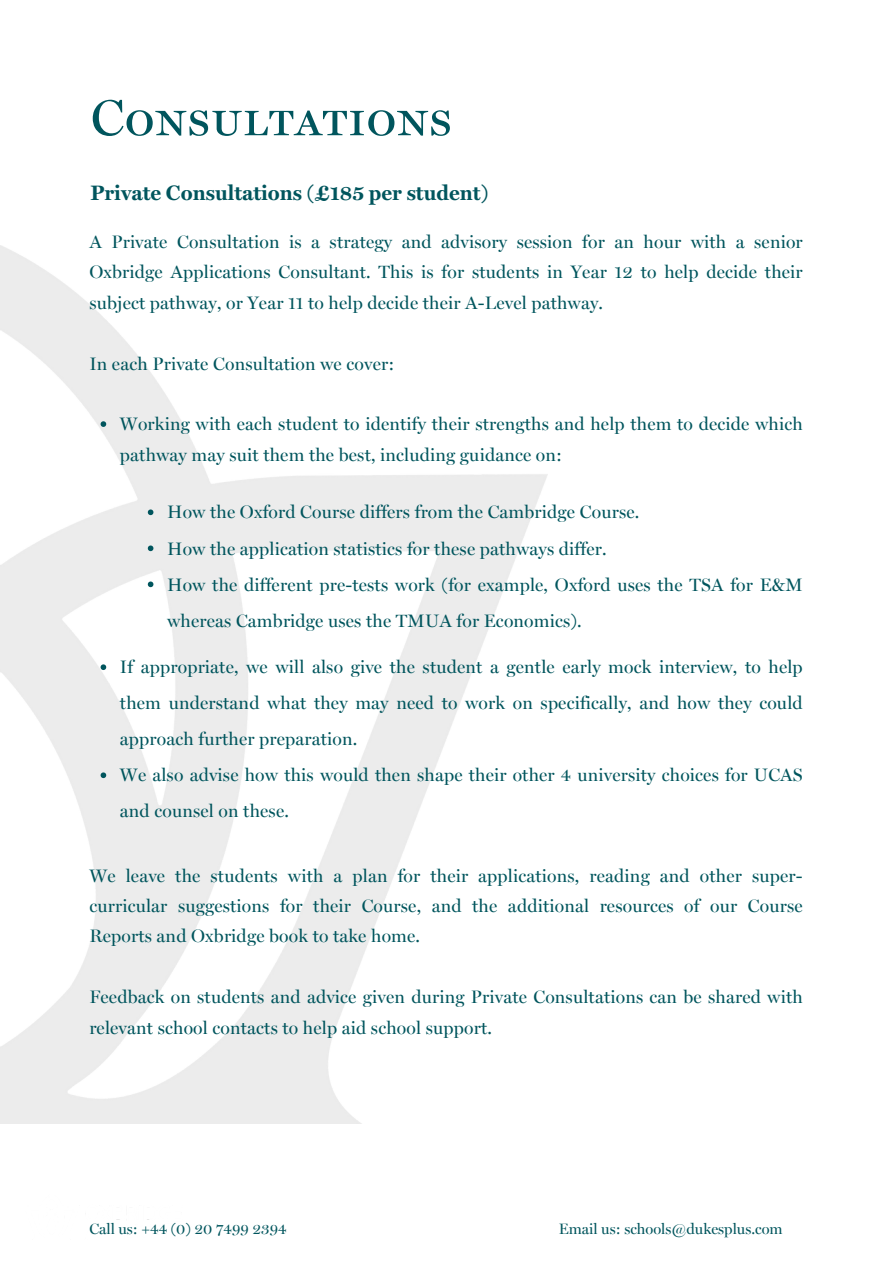
<style>
.page{position:relative;width:893px;height:1264px;background:#fff}
.page>*{position:absolute;margin:0;border:0;box-sizing:border-box;transform-origin:0 0}
.t1{font:51px "Miller Display Roman SC";color:#00555d}
.t2{font:700 21px "Miller Text";color:#00555d}
.t3{font:18px/30.3px "Miller Display Roman";letter-spacing:.01em;color:#00555d}
.t4{font:15px "Miller Display Roman";color:#00555d}
</style>
<div class="page">
<svg style="left:101px;top:421px;width:5px;height:6px"></svg>
<svg style="left:101px;top:664px;width:5px;height:6px"></svg>
<svg style="left:101px;top:772px;width:5px;height:6px"></svg>
<svg style="left:148px;top:509px;width:5px;height:6px"></svg>
<svg style="left:148px;top:545px;width:5px;height:6px"></svg>
<svg style="left:148px;top:581px;width:5px;height:6px"></svg>
<h3 class="t1" style="left:91px;top:87px;width:363px">Consultations</h3>
<p class="t2" style="left:90px;top:180px;width:399px">Private Consultations (£185 per student)</p>
<h3 class="t3" style="left:89px;top:226px;width:714px;text-align:justify">A Private Consultation is a strategy and advisory session for an hour with a senior Oxbridge Applications Consultant. This is for students in Year 12 to help decide their subject pathway, or Year 11 to help decide their A-Level pathway.</h3>
<p class="t3" style="left:89px;top:348px;width:306px">In each Private Consultation we cover:</p>
<p class="t3" style="left:120px;top:409px;width:684px">Working with each student to identify their strengths and help them to decide which pathway may suit them the best, including guidance on:</p>
<p class="t3" style="left:167px;top:497px;width:473px">How the Oxford Course differs from the Cambridge Course.</p>
<p class="t3" style="left:167px;top:533px;width:441px">How the application statistics for these pathways differ.</p>
<p class="t3" style="left:167px;top:566px;width:637px;line-height:36px">How the different pre-tests work (for example, Oxford uses the TSA for E&amp;M whereas Cambridge uses the TMUA for Economics).</p>
<p class="t3" style="left:120px;top:649px;width:684px;line-height:36px;text-align:justify">If appropriate, we will also give the student a gentle early mock interview, to help them understand what they may need to work on specifically, and how they could approach further preparation.</p>
<h3 class="t3" style="left:120px;top:757px;width:684px;line-height:36px">We also advise how this would then shape their other 4 university choices for UCAS and counsel on these.</h3>
<h3 class="t3" style="left:89px;top:860px;width:714px;text-align:justify">We leave the students with a plan for their applications, reading and other super&shy;curricular suggestions for their Course, and the additional resources of our Course Reports and Oxbridge book to take home.</h3>
<p class="t3" style="left:89px;top:981px;width:714px">Feedback on students and advice given during Private Consultations can be shared with relevant school contacts to help aid school support.</p>
<p class="t4" style="left:89px;top:1219px;width:199px">Call us: +44 (0) 20 7499 2394</p>
<p class="t4" style="left:558px;top:1219px;width:225px">Email us: schools@dukesplus.com</p>
</div>
